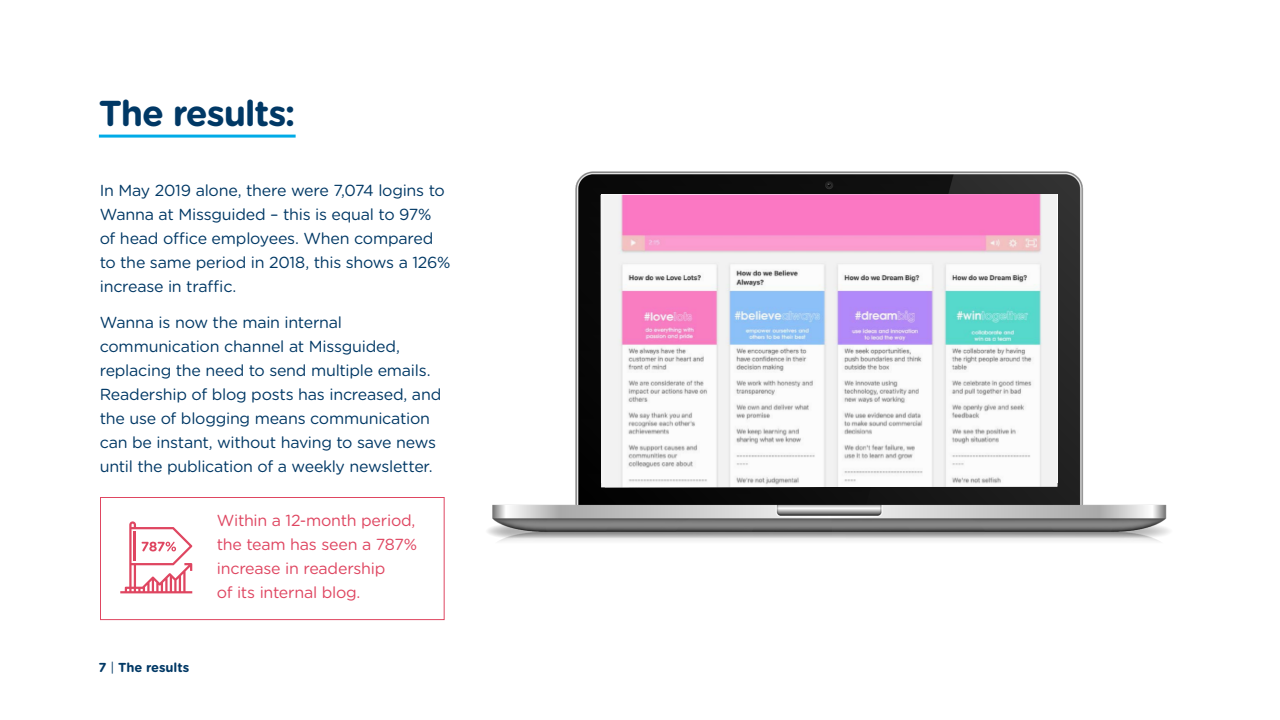
<style>
.page{position:relative;width:1280px;height:720px;background:#fff}
.page>*{position:absolute;margin:0;border:0;box-sizing:border-box;transform-origin:0 0}
.page_title{font:700 36px "Gotham Rounded";letter-spacing:-.035em;color:#003865}
.body{font:16px/24px "Gotham Rounded";letter-spacing:-.015em;color:#003865}
.body-2{font:16px/24px "Gotham Rounded";letter-spacing:-.02em;color:#df4661}
.t1{font:700 13px "Gotham Rounded";letter-spacing:-.01em;color:#003865}
.s1{font-weight:400}
</style>
<div class="page">
<hr style="left:99px;top:135px;width:197px;height:3px;background:#00abe7">
<svg style="left:120px;top:521px;width:72px;height:72px"></svg>
<div style="left:100px;top:497px;width:345px;height:123px;border:1px solid #df4661"></div>
<img style="left:487px;top:171px;width:683px;height:371px">
<img style="left:604px;top:194px;width:453px;height:293px">
<p class="page_title" style="left:99px;top:87px;width:198px">The results:</p>
<p class="body" style="left:100px;top:178px;width:352px">In May 2019 alone, there were 7,074 logins to Wanna at Missguided – this is equal to 97% of head office employees. When compared to the same period in 2018, this shows a 126% increase in traffic.</p>
<p class="body" style="left:100px;top:310px;width:343px">Wanna is now the main internal communication channel at Missguided, replacing the need to send multiple emails.<br>Readership of blog posts has increased, and the use of blogging means communication can be instant, without having to save news until the publication of a weekly newsletter.</p>
<p class="body-2" style="left:217px;top:508px;width:202px">Within a 12-month period, the team has seen a 787% increase in readership<br>of its internal blog.</p>
<p class="t1" style="left:98px;top:658px;width:92px">7 <span class="s1">|</span> The results</p>
</div>
